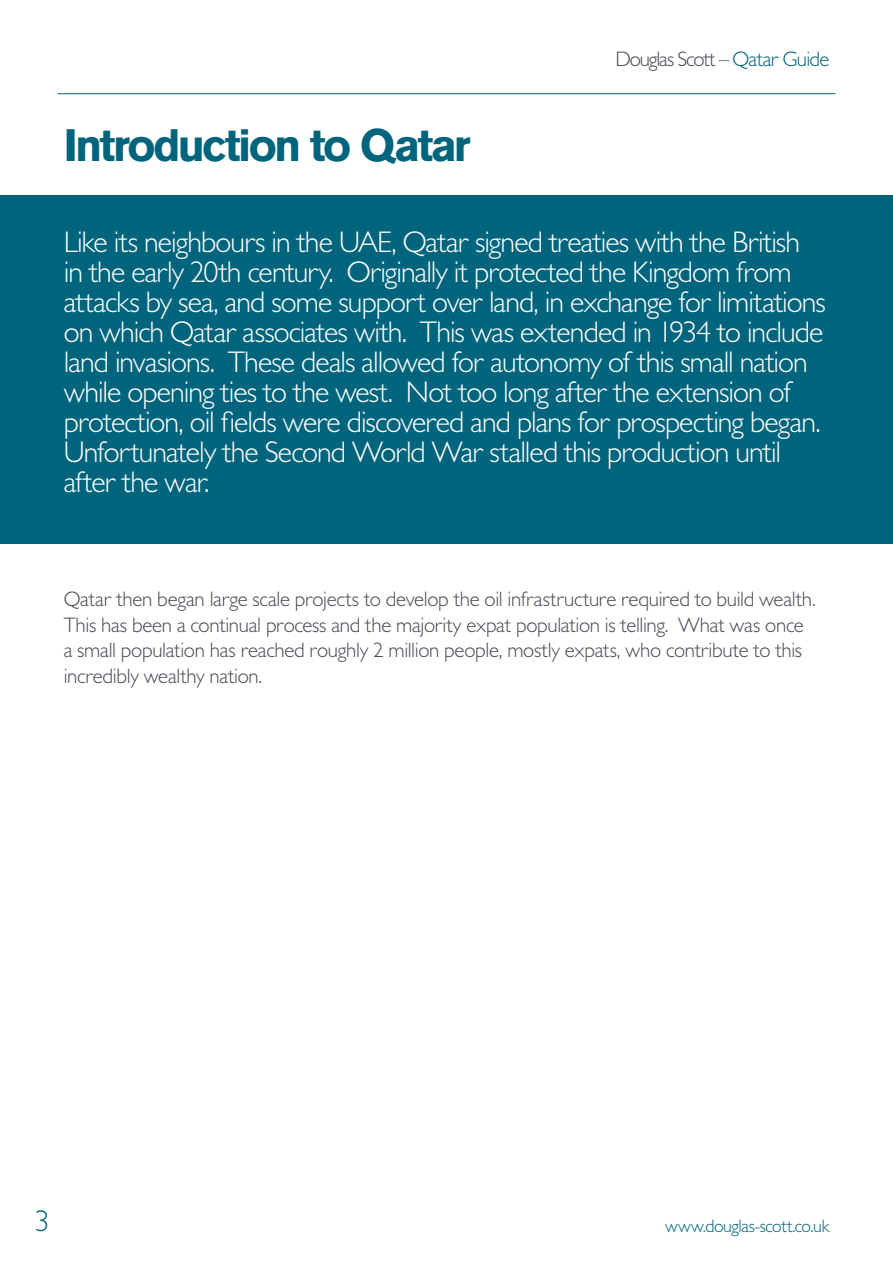
<style>
.page{position:relative;width:893px;height:1263px;background:#fff}
.page>*{position:absolute;margin:0;border:0;box-sizing:border-box;transform-origin:0 0}
.Headline{font:700 45px "Akzidenz Grotesk BE";letter-spacing:-.06em;color:#00657c}
.Large_copy{font:300 30px/30px "Gill Sans MT Std";letter-spacing:-.03em;color:#fff}
.t1{font:300 30px "Gill Sans MT Std";color:#00657c}
.Large_copy-2{font:300 21px/25.5px "Gill Sans MT Std";letter-spacing:-.015em;color:#464b54}
.Large_copy-3{font:300 21px "Gill Sans MT Std";letter-spacing:-.04em;color:#464b54}
.t2{font:300 18px "Gill Sans MT Std";letter-spacing:-.025em;color:#00657c}
.s1{color:#00657c}
</style>
<div class="page">
<div style="left:0;top:196px;width:893px;height:348px;background:#00657c"></div>
<hr style="left:57px;top:93px;width:779px;height:1px;background:#00657c">
<p class="Headline" style="left:64px;top:120px;width:408px">Introduction to Qatar</p>
<p class="Large_copy-3" style="left:615px;top:46px;width:216px">Douglas Scott – <span class="s1">Qatar Guide</span></p>
<p class="Large_copy" style="left:64px;top:226px;width:764px">Like its neighbours in the UAE, Qatar signed treaties with the British in the early 20th century. Originally it protected the Kingdom from attacks by sea, and some support over land, in exchange for limitations on which Qatar associates with. This was extended in 1934 to include land invasions. These deals allowed for autonomy of this small nation while opening ties to the west. Not too long after the extension of protection, oil fields were discovered and plans for prospecting began.<br>Unfortunately the Second World War stalled this production until after the war.</p>
<p class="Large_copy-2" style="left:64px;top:586px;width:753px">Qatar then began large scale projects to develop the oil infrastructure required to build wealth.<br>This has been a continual process and the majority expat population is telling. What was once a small population has reached roughly 2 million people, mostly expats, who contribute to this incredibly wealthy nation.</p>
<p class="t1" style="left:35px;top:1202px;width:16px">3</p>
<p class="t2" style="left:665px;top:1215px;width:166px">www.douglas-scott.co.uk</p>
</div>
